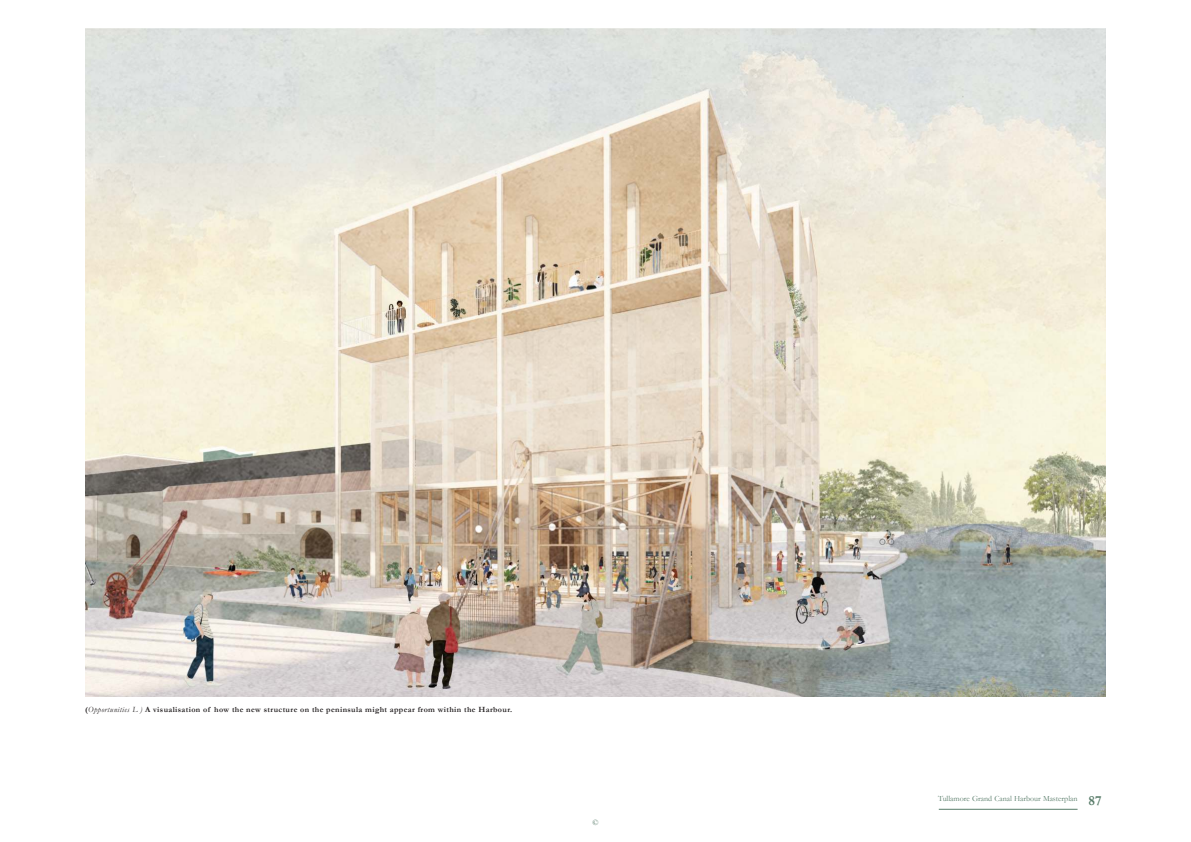
<style>
.page{position:relative;width:1191px;height:842px;background:#fff}
.page>*{position:absolute;margin:0;border:0;box-sizing:border-box;transform-origin:0 0}
.t1{font:700 14px "Garamond";color:#587c69}
.t2{font:700 8px "Garamond";letter-spacing:.05em;color:#221e1f}
.t3{font:8px "Garamond";color:#587c69}
.s1{font-weight:400;font-style:italic}
</style>
<div class="page">
<hr style="left:938px;top:809px;width:139px;height:1px;background:#587c69">
<img style="left:85px;top:28px;width:1021px;height:668px">
<p class="t2" style="left:85px;top:706px;width:429px">(<span class="s1">Opportunities L )</span> A visualisation of how the new structure on the peninsula might appear from within the Harbour.</p>
<p class="t3" style="left:592px;top:817px;width:8px">©</p>
<p class="t3" style="left:938px;top:796px;width:141px">Tullamore Grand Canal Harbour Masterplan</p>
<h1 class="t1" style="left:1088px;top:796px;width:15px">87</h1>
</div>
